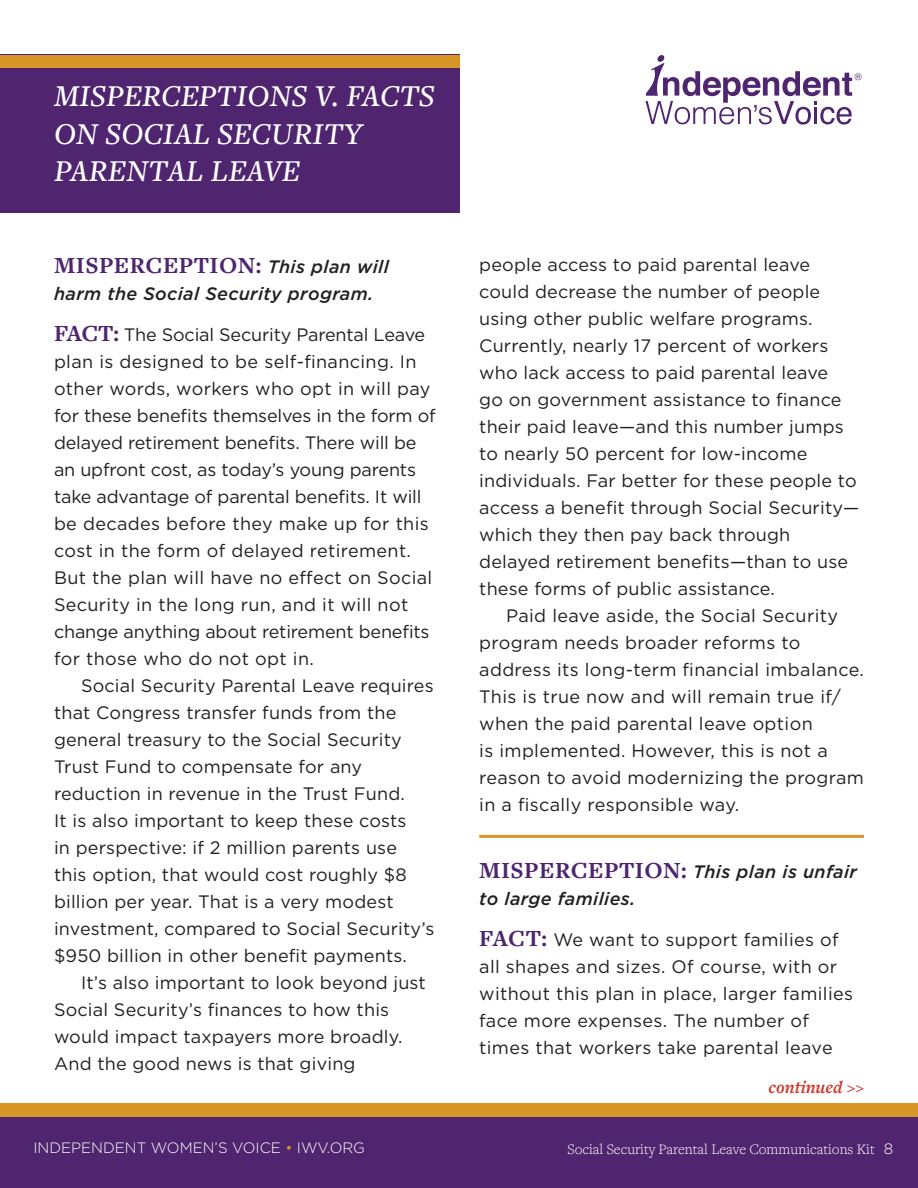
<style>
.page{position:relative;width:918px;height:1188px;background:#fff}
.page>*{position:absolute;margin:0;border:0;box-sizing:border-box;transform-origin:0 0}
.t1{font:italic 500 31.5px/37.5px "Freight Text Pro";color:#fff}
.Regular_Copy{font:700 24px "Freight Text Pro";letter-spacing:.02em;color:#4f256f}
.Regular_Copy-2{font:18px/27px "Gotham";letter-spacing:.01em;color:#231f20}
.Regular_Copy-3{font:18px/27px "Gotham";letter-spacing:-.01em;color:#231f20}
.Regular_Copy-4{font:italic 500 18px/27px "Gotham";letter-spacing:.02em;color:#231f20}
.Regular_Copy-5{font:italic 700 18px "Freight Text Pro";color:#cb3a2f}
.t2{font:300 15px "Freight Text Pro";color:#fff}
.t3{font:300 15px "Gotham";color:#fff}
.s1{font-family:"Gotham";font-weight:500;font-style:italic;font-size:18px;color:#231f20}
.s2{font-family:"Freight Text Pro";font-weight:700;font-size:24px;color:#4f256f}
.s3{font-family:"Freight Text Pro";font-weight:700;font-style:normal;font-size:24px;color:#4f256f}
.s4{color:#d89626}
.s5{font-family:"Gotham"}
</style>
<div class="page">
<svg style="left:646px;top:55px;width:216px;height:70px"></svg>
<div style="left:0;top:1115px;width:918px;height:73px;background:#4f256f"></div>
<div style="left:0;top:1103px;width:918px;height:14px;background:#d89626"></div>
<hr style="left:479px;top:835px;width:385px;height:3px;background:#d89626">
<div style="left:0;top:55px;width:459px;height:158px;background:#4f256f"></div>
<div style="left:0;top:55px;width:459px;height:13px;background:#d89626"></div>
<p class="t1" style="left:54px;top:76px;width:383px">MISPERCEPTIONS V. FACTS</p>
<p class="t1" style="left:54px;top:114px;width:310px">ON SOCIAL SECURITY<br>PARENTAL LEAVE</p>
<p class="Regular_Copy" style="left:54px;top:249px;width:336px">MISPERCEPTION: <span class="s1">This plan will</span></p>
<p class="Regular_Copy-4" style="left:54px;top:280px;width:321px">harm the Social Security program.</p>
<p class="Regular_Copy-3" style="left:54px;top:320px;width:383px"><span class="s2">FACT:</span> The Social Security Parental Leave plan is designed to be self-financing. In other words, workers who opt in will pay for these benefits themselves in the form of delayed retirement benefits. There will be an upfront cost, as today’s young parents take advantage of parental benefits. It will be decades before they make up for this cost in the form of delayed retirement.<br>But the plan will have no effect on Social Security in the long run, and it will not change anything about retirement benefits for those who do not opt in.</p>
<p class="Regular_Copy-2" style="left:54px;top:671px;width:382px;text-indent:27px">Social Security Parental Leave requires that Congress transfer funds from the general treasury to the Social Security Trust Fund to compensate for any reduction in revenue in the Trust Fund.<br>It is also important to keep these costs<br>in perspective: if 2 million parents use<br>this option, that would cost roughly $8 billion per year. That is a very modest investment, compared to Social Security’s $950 billion in other benefit payments.</p>
<p class="Regular_Copy-2" style="left:54px;top:968px;width:373px;text-indent:27px">It’s also important to look beyond just Social Security’s finances to how this would impact taxpayers more broadly.<br>And the good news is that giving</p>
<p class="Regular_Copy-2" style="left:479px;top:251px;width:381px">people access to paid parental leave could decrease the number of people using other public welfare programs.<br>Currently, nearly 17 percent of workers who lack access to paid parental leave<br>go on government assistance to finance their paid leave—and this number jumps to nearly 50 percent for low-income individuals. Far better for these people to access a benefit through Social Security— which they then pay back through delayed retirement benefits—than to use these forms of public assistance.</p>
<p class="Regular_Copy-2" style="left:479px;top:602px;width:386px;text-indent:27px">Paid leave aside, the Social Security program needs broader reforms to address its long-term financial imbalance.<br>This is true now and will remain true if/ when the paid parental leave option<br>is implemented. However, this is not a reason to avoid modernizing the program in a fiscally responsible way.</p>
<p class="Regular_Copy-4" style="left:479px;top:858px;width:379px"><span class="s3">MISPERCEPTION:</span> This plan is unfair to large families.</p>
<p class="Regular_Copy-2" style="left:479px;top:926px;width:375px"><span class="s2">FACT:</span> We want to support families of all shapes and sizes. Of course, with or without this plan in place, larger families face more expenses. The number of times that workers take parental leave</p>
<p class="Regular_Copy-5" style="left:768px;top:1075px;width:97px">continued &gt;&gt;</p>
<p class="t3" style="left:33px;top:1138px;width:333px">INDEPENDENT WOMEN’S VOICE <span class="s4">•</span> IWV.ORG</p>
<p class="t2" style="left:568px;top:1139px;width:327px">Social Security Parental Leave Communications Kit <span class="s5">8</span></p>
</div>
